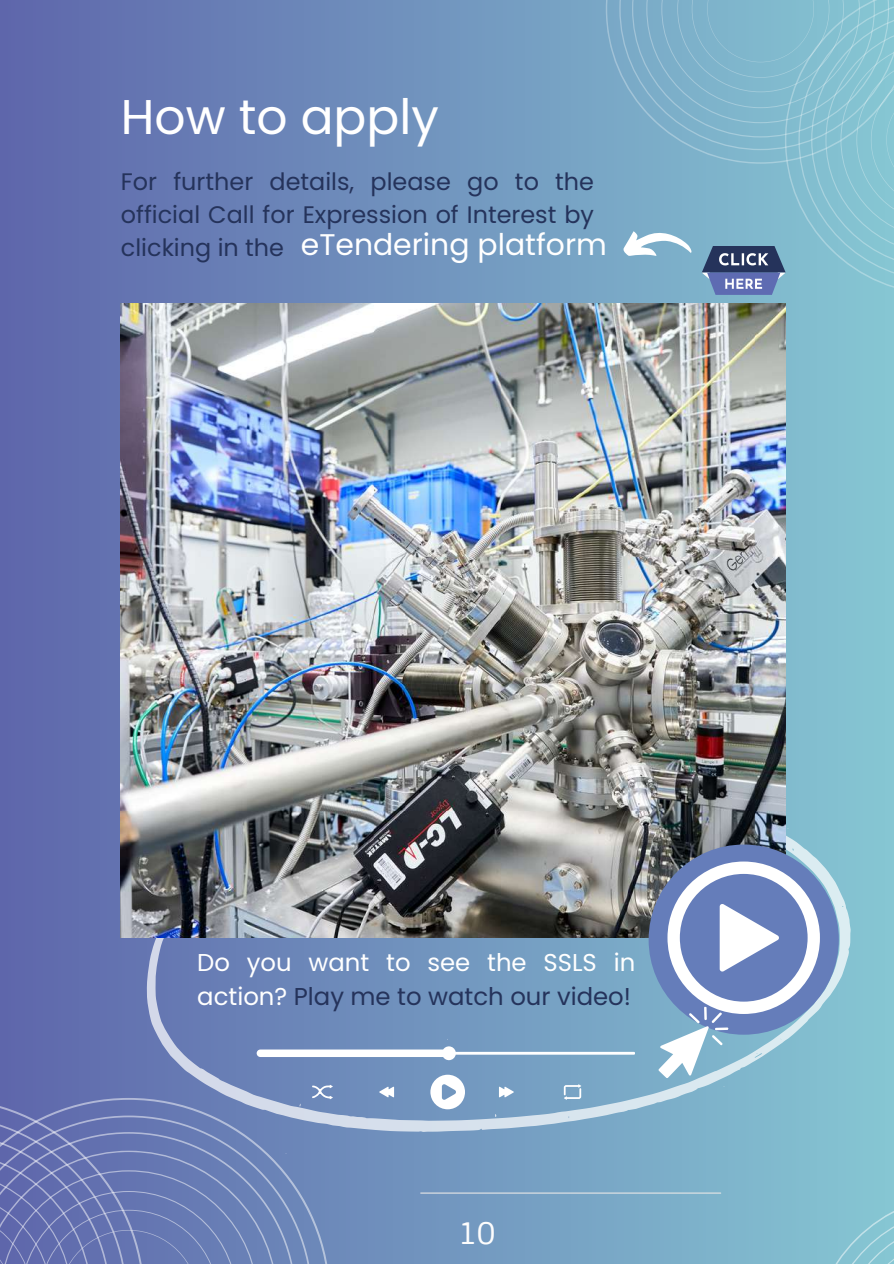
<style>
.page{position:relative;width:894px;height:1264px;background:#fff}
.page>*{position:absolute;margin:0;border:0;box-sizing:border-box;transform-origin:0 0}
.t1{font:48.75px "Poppins";color:#fff}
.t2{font:33px "EC Square Sans Pro";color:#fdfdfd}
.t3{font:29.85px "Poppins";color:#fff}
.t4{font:24.3px/33.8px "Poppins";color:#fff}
.t5{font:23.85px/32.8px "Poppins";color:#25335b}
.s1{font-size:23.85px;color:#25335b}
.s2{color:#25335b}
</style>
<div class="page">
<div style="left:0;top:0;width:893px;height:1263px;background:linear-gradient(to right,#5e66ab,#86c6d3)"></div>
<div style="left:810px;top:1193px;width:83px;height:70px;background:#84c2d1"></div>
<hr style="left:420px;top:1192px;width:300px;height:1px;background:#e6e6e6">
<svg style="left:146px;top:745px;width:704px;height:387px;background:#7a9ec2"></svg>
<img style="left:121px;top:304px;width:664px;height:633px">
<div style="left:648px;top:844px;width:190px;height:190px;background:#657dba;border-radius:50%"></div>
<svg style="left:499px;top:1086px;width:14px;height:11px"></svg>
<svg style="left:379px;top:1086px;width:15px;height:11px"></svg>
<svg style="left:312px;top:1084px;width:21px;height:15px"></svg>
<svg style="left:563px;top:1084px;width:18px;height:15px"></svg>
<svg style="left:430px;top:1074px;width:35px;height:35px"></svg>
<svg style="left:256px;top:1046px;width:378px;height:14px"></svg>
<svg style="left:650px;top:861px;width:169px;height:226px"></svg>
<div style="left:605px;top:0;width:14px;height:164px;background:#79a8c6"></div>
<svg style="left:619px;top:0;width:274px;height:295px;background:#81b6cb"></svg>
<svg style="left:300px;top:1097px;width:30px;height:166px;background:#7791be"></svg>
<svg style="left:300px;top:1115px;width:12px;height:148px;background:#738dbc"></svg>
<svg style="left:0;top:1097px;width:300px;height:166px;background:#6d7db5"></svg>
<h1 class="t1" style="left:121px;top:83px;width:319px">How to apply</h1>
<p class="t5" style="left:121px;top:165px;width:474px">For further details, please go to the official Call for Expression of Interest by</p>
<p class="t3" style="left:121px;top:223px;width:487px"><span class="s1">clicking in the</span> eTendering platform</p>
<p class="t4" style="left:197px;top:945px;width:439px">Do you want to see the SSLS in action? <span class="s2">Play me to watch our video!</span></p>
<h2 class="t2" style="left:458px;top:1214px;width:38px">10</h2>
</div>
